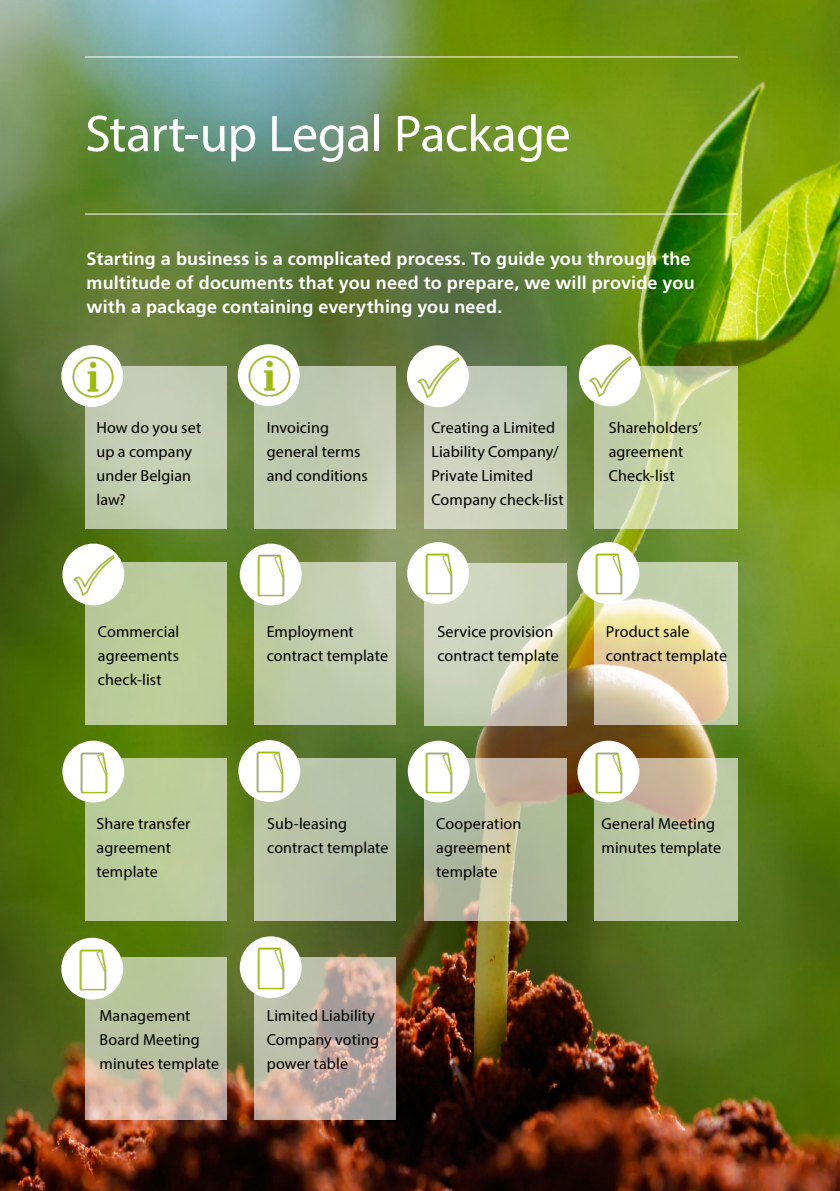
<style>
.page{position:relative;width:840px;height:1191px;background:#fff}
.page>*{position:absolute;margin:0;border:0;box-sizing:border-box;transform-origin:0 0}
.Head_3___line___26_3{font:52px "Myriad Pro";letter-spacing:-.015em;color:#fff}
.t1{font:700 18px/24px "Frutiger LT Std";letter-spacing:.01em;color:#fff}
.Copy_8_10pt___Light{font:16px/24px "Myriad Pro";letter-spacing:.005em;color:#000}
</style>
<div class="page">
<img style="left:0;top:0;width:839px;height:1191px">
<hr style="left:85px;top:56px;width:652px;height:1px;background:#fff">
<hr style="left:85px;top:213px;width:652px;height:1px;background:#fff">
<div style="left:85px;top:366px;width:142px;height:162px;background:#c3cdb2"></div>
<div style="left:254px;top:366px;width:141px;height:162px;background:#c0caaf"></div>
<div style="left:424px;top:366px;width:142px;height:162px;background:linear-gradient(to right,#d1d3c2,#c2ccb4)"></div>
<svg style="left:594px;top:366px;width:143px;height:162px;background:#c7d4a5"></svg>
<div style="left:85px;top:562px;width:142px;height:162px;background:#bccd9a"></div>
<div style="left:254px;top:562px;width:141px;height:162px;background:linear-gradient(to right,#bbc89f,#c8d1ba)"></div>
<svg style="left:424px;top:563px;width:142px;height:162px;background:#cdd1b9"></svg>
<svg style="left:594px;top:562px;width:143px;height:162px;background:#ddd7b0"></svg>
<div style="left:85px;top:758px;width:142px;height:162px;background:#bdcc99"></div>
<div style="left:254px;top:758px;width:141px;height:162px;background:#b8c2a7"></div>
<svg style="left:424px;top:758px;width:142px;height:162px;background:#baba9f"></svg>
<svg style="left:594px;top:758px;width:143px;height:162px;background:#bec3a1"></svg>
<svg style="left:85px;top:956px;width:142px;height:163px;background:#c1bea0"></svg>
<svg style="left:254px;top:956px;width:141px;height:163px;background:#beaea2"></svg>
<div style="left:61px;top:345px;width:62px;height:62px;background:#fff;border-radius:50%"></div>
<img style="left:70px;top:354px;width:45px;height:46px">
<div style="left:238px;top:344px;width:61px;height:62px;background:#fff;border-radius:50%"></div>
<img style="left:246px;top:353px;width:46px;height:46px">
<div style="left:406px;top:345px;width:62px;height:62px;background:#fff;border-radius:50%"></div>
<img style="left:415px;top:355px;width:46px;height:45px">
<div style="left:578px;top:344px;width:62px;height:62px;background:#fff;border-radius:50%"></div>
<img style="left:587px;top:354px;width:45px;height:45px">
<div style="left:62px;top:543px;width:62px;height:62px;background:#fff;border-radius:50%"></div>
<img style="left:71px;top:553px;width:46px;height:45px">
<div style="left:240px;top:543px;width:61px;height:62px;background:#fff;border-radius:50%"></div>
<img style="left:248px;top:553px;width:46px;height:45px">
<div style="left:407px;top:542px;width:62px;height:62px;background:#fff;border-radius:50%"></div>
<img style="left:416px;top:551px;width:45px;height:46px">
<div style="left:577px;top:542px;width:62px;height:62px;background:#fff;border-radius:50%"></div>
<img style="left:586px;top:551px;width:45px;height:46px">
<div style="left:62px;top:740px;width:62px;height:62px;background:#fff;border-radius:50%"></div>
<img style="left:71px;top:750px;width:46px;height:45px">
<div style="left:238px;top:740px;width:62px;height:62px;background:#fff;border-radius:50%"></div>
<img style="left:247px;top:749px;width:45px;height:46px">
<div style="left:407px;top:740px;width:62px;height:62px;background:#fff;border-radius:50%"></div>
<img style="left:416px;top:750px;width:45px;height:45px">
<div style="left:577px;top:740px;width:62px;height:62px;background:#fff;border-radius:50%"></div>
<img style="left:586px;top:750px;width:45px;height:45px">
<div style="left:61px;top:937px;width:62px;height:62px;background:#fff;border-radius:50%"></div>
<img style="left:70px;top:947px;width:45px;height:45px">
<div style="left:240px;top:936px;width:61px;height:62px;background:#fff;border-radius:50%"></div>
<img style="left:248px;top:945px;width:46px;height:46px">
<p class="Head_3___line___26_3" style="left:85px;top:102px;width:487px">Start-up Legal Package</p>
<p class="t1" style="left:86px;top:247px;width:609px">Starting a business is a complicated process. To guide you through the multitude of documents that you need to prepare, we will provide you with a package containing everything you need.</p>
<p class="Copy_8_10pt___Light" style="left:96px;top:415px;width:106px">How do you set up a company under Belgian law?</p>
<p class="Copy_8_10pt___Light" style="left:431px;top:415px;width:134px">Creating a Limited<br>Liability Company/<br>Private Limited<br>Company check-list</p>
<p class="Copy_8_10pt___Light" style="left:266px;top:415px;width:102px">Invoicing general terms and conditions</p>
<p class="Copy_8_10pt___Light" style="left:608px;top:415px;width:94px">Shareholders’ agreement<br>Check-list</p>
<p class="Copy_8_10pt___Light" style="left:98px;top:619px;width:83px;text-align:justify">Commercial agreements check-list</p>
<p class="Copy_8_10pt___Light" style="left:266px;top:619px;width:123px">Employment contract template</p>
<p class="Copy_8_10pt___Light" style="left:437px;top:619px;width:123px">Service provision contract template</p>
<p class="Copy_8_10pt___Light" style="left:605px;top:619px;width:123px">Product sale contract template</p>
<p class="Copy_8_10pt___Light" style="left:96px;top:811px;width:95px">Share transfer agreement template</p>
<p class="Copy_8_10pt___Light" style="left:267px;top:811px;width:123px">Sub-leasing contract template</p>
<p class="Copy_8_10pt___Light" style="left:436px;top:811px;width:87px">Cooperation agreement template</p>
<p class="Copy_8_10pt___Light" style="left:601px;top:811px;width:121px">General Meeting minutes template</p>
<p class="Copy_8_10pt___Light" style="left:99px;top:1003px;width:121px">Management<br>Board Meeting minutes template</p>
<p class="Copy_8_10pt___Light" style="left:266px;top:1003px;width:114px">Limited Liability<br>Company voting power table</p>
</div>
